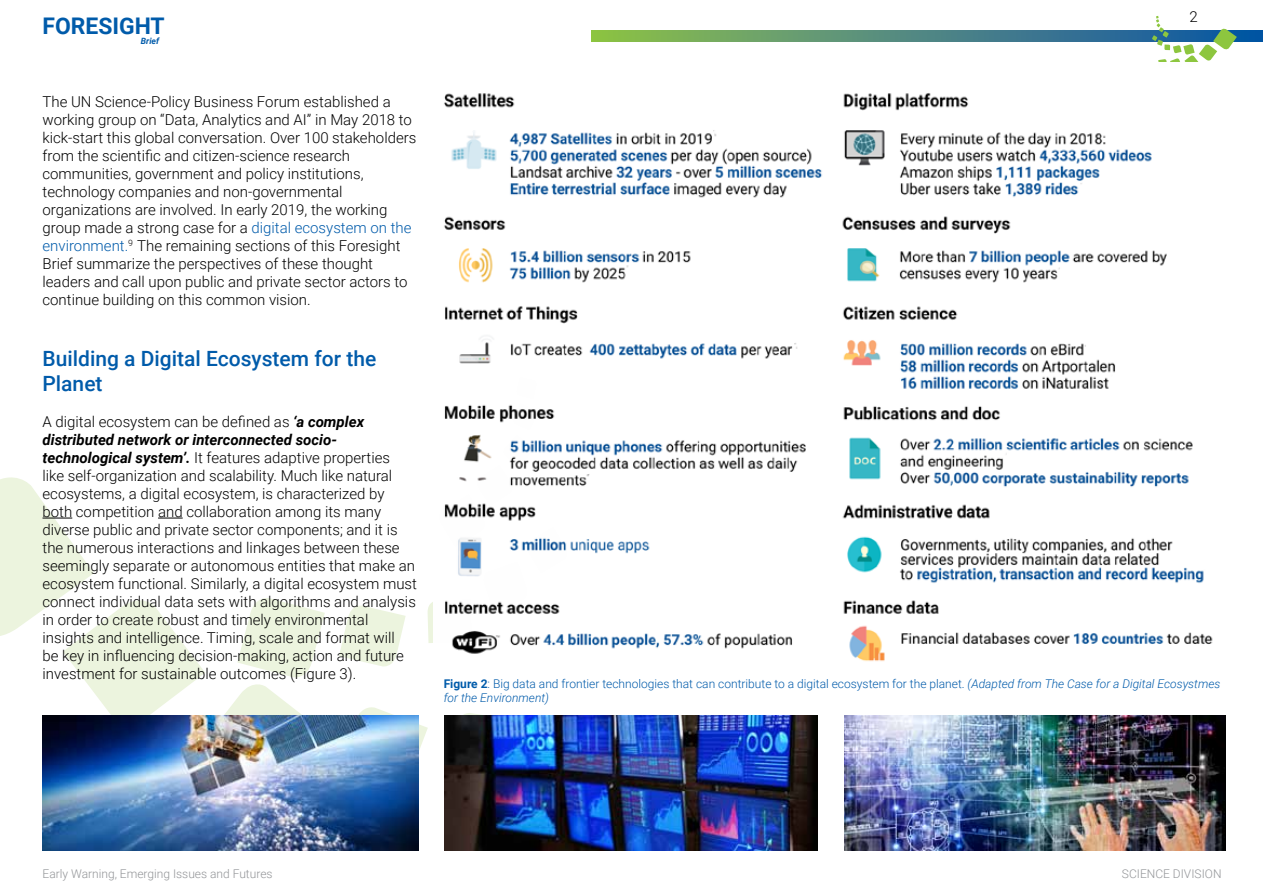
<style>
.page{position:relative;width:1263px;height:893px;background:#fff}
.page>*{position:absolute;margin:0;border:0;box-sizing:border-box;transform-origin:0 0}
.t1{font:700 22.95px "Roboto";color:#005baa}
.t2{font:500 21px/25.2px "Roboto";color:#005baa}
.t3{font:300 15px/18px "Roboto";color:#000}
.t4{font:300 12px/14.4px "Roboto";color:#005baa}
.t5{font:300 12px "Roboto";color:#939598}
.t6{font:italic 700 8.7px "Roboto";color:#005baa}
.s1{color:#005baa}
.s2{font-weight:700;font-style:italic}
.s3{font-weight:700}
.s4{font-style:italic}
</style>
<div class="page">
<svg style="left:591px;top:30px;width:672px;height:12px;background:#558e79"></svg>
<svg style="left:1152px;top:16px;width:85px;height:46px"></svg>
<svg style="left:359px;top:707px;width:69px;height:84px"></svg>
<svg style="left:463px;top:713px;width:18px;height:2px"></svg>
<svg style="left:339px;top:605px;width:67px;height:62px"></svg>
<svg style="left:427px;top:602px;width:6px;height:41px"></svg>
<svg style="left:0;top:477px;width:325px;height:309px"></svg>
<img style="left:444px;top:93px;width:769px;height:569px">
<img style="left:43px;top:715px;width:375px;height:135px">
<img style="left:845px;top:715px;width:380px;height:135px">
<img style="left:445px;top:715px;width:373px;height:135px">
<h1 class="t1" style="left:43px;top:10px;width:124px">FORESIGHT</h1>
<p class="t6" style="left:141px;top:35px;width:20px">Brief</p>
<p class="t3" style="left:43px;top:92px;width:375px">The UN Science-Policy Business Forum established a working group on “Data, Analytics and AI” in May 2018 to kick-start this global conversation. Over 100 stakeholders from the scientific and citizen-science research communities, government and policy institutions, technology companies and non-governmental organizations are involved. In early 2019, the working group made a strong case for a <span class="s1">digital ecosystem on the environment.</span><sup>9</sup> The remaining sections of this Foresight Brief summarize the perspectives of these thought leaders and call upon public and private sector actors to continue building on this common vision.</p>
<h2 class="t2" style="left:43px;top:345px;width:335px">Building a Digital Ecosystem for the<br>Planet</h2>
<p class="t3" style="left:43px;top:412px;width:376px">A digital ecosystem can be defined as <span class="s2">‘a complex distributed network or interconnected socio&shy;technological system’.</span> It features adaptive properties<br>like self-organization and scalability. Much like natural ecosystems, a digital ecosystem, is characterized by both competition and collaboration among its many diverse public and private sector components; and it is the numerous interactions and linkages between these seemingly separate or autonomous entities that make an ecosystem functional. Similarly, a digital ecosystem must connect individual data sets with algorithms and analysis in order to create robust and timely environmental insights and intelligence. Timing, scale and format will<br>be key in influencing decision-making, action and future investment for sustainable outcomes (Figure 3).</p>
<p class="t3" style="left:1189px;top:7px;width:10px">2</p>
<p class="t4" style="left:444px;top:676px;width:778px"><span class="s3">Figure 2</span>: Big data and frontier technologies that can contribute to a digital ecosystem for the planet. <span class="s4">(Adapted from The Case for a Digital Ecosystmes for the Environment)</span></p>
<p class="t5" style="left:43px;top:865px;width:232px">Early Warning, Emerging Issues and Futures</p>
<p class="t5" style="left:1122px;top:865px;width:101px">SCIENCE DIVISION</p>
</div>
